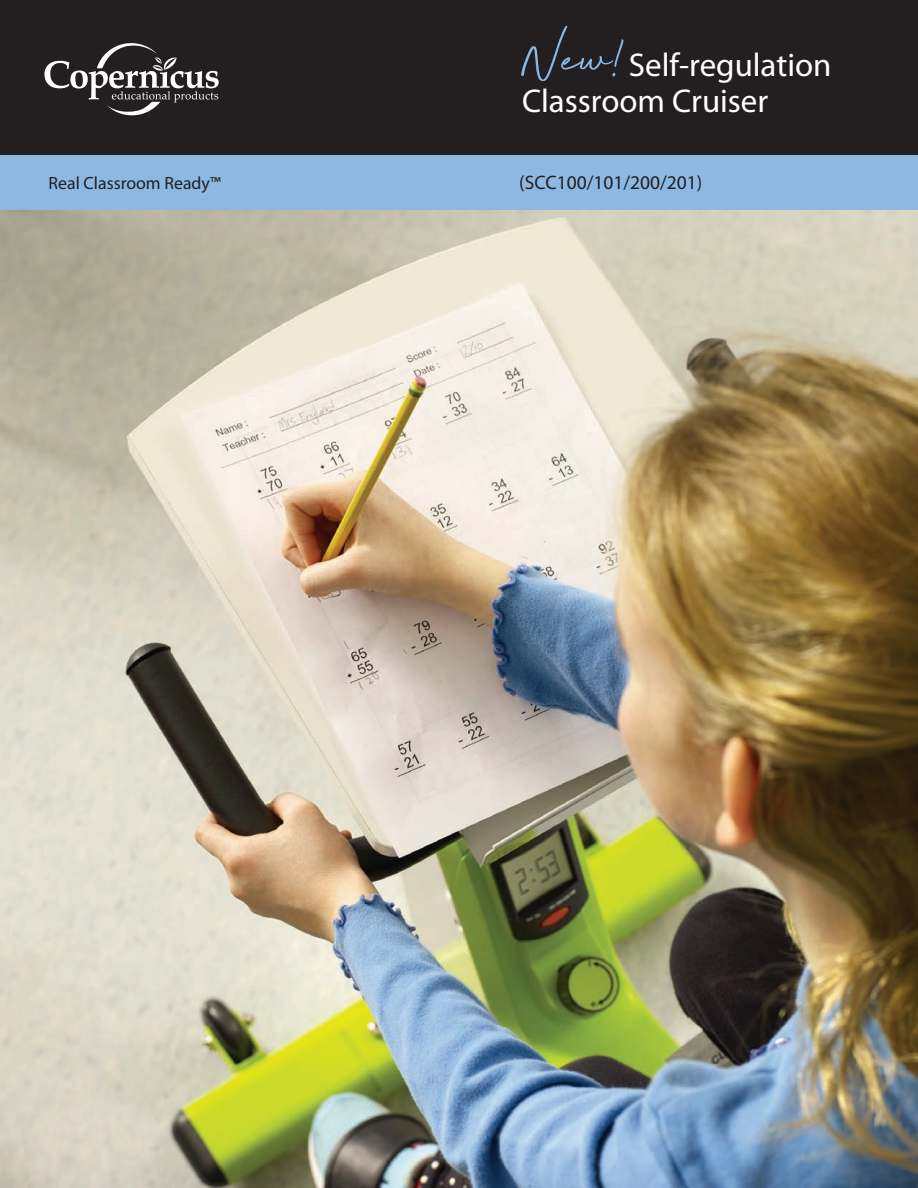
<style>
.page{position:relative;width:918px;height:1188px;background:#fff}
.page>*{position:absolute;margin:0;border:0;box-sizing:border-box;transform-origin:0 0}
.t1{font:33px "Myriad Pro";color:#fff}
.t2{font:19.5px "Myriad Pro";color:#231f20}
.t3{font:17.7px "Myriad Pro";color:#231f20}
.s1{font-family:"Beyond Infinity";font-size:62.1px;color:#8cb8e2}
</style>
<div class="page">
<img style="left:0;top:209px;width:918px;height:979px">
<div style="left:0;top:0;width:918px;height:156px;background:#231f20"></div>
<svg style="left:44px;top:43px;width:175px;height:72px"></svg>
<div style="left:0;top:155px;width:918px;height:54px;background:#8cb8e2"></div>
<p class="t3" style="left:49px;top:172px;width:174px">Real Classroom Ready™</p>
<p class="t1" style="left:522px;top:44px;width:311px"><span class="s1">New!</span>Self-regulation</p>
<p class="t1" style="left:522px;top:80px;width:248px">Classroom Cruiser</p>
<p class="t2" style="left:519px;top:170px;width:185px">(SCC100/101/200/201)</p>
</div>
